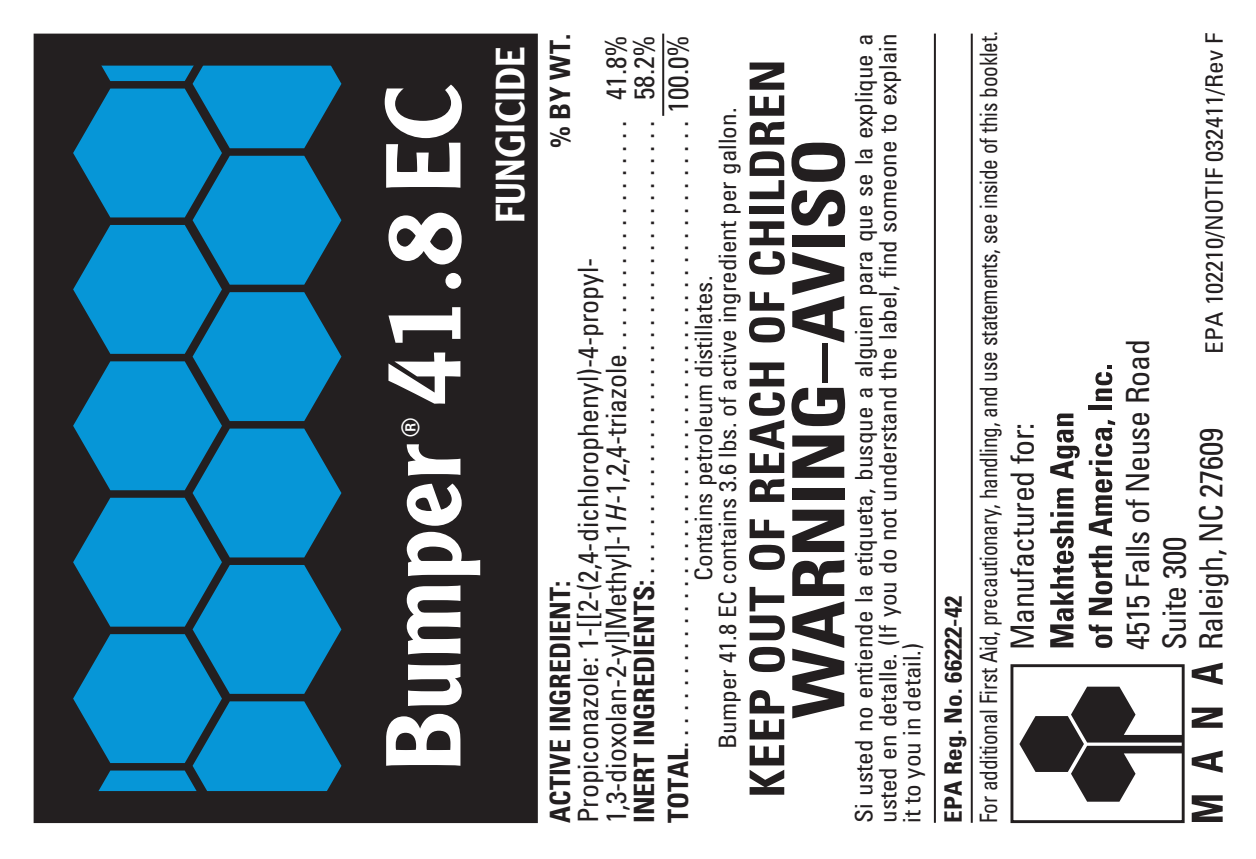
<style>
.page{position:relative;width:1256px;height:859px;background:#fff}
.page>*{position:absolute;margin:0;border:0;box-sizing:border-box;transform-origin:0 0}
.t1{font:500 104px "Clearface Gothic LH";letter-spacing:.015em;color:#fff}
.t2{font:700 condensed 72px "Univers";color:#231f20;scale:1.09 1}
.t3{font:700 condensed 48px "Univers";color:#231f20;scale:1.05 1}
.t4{font:500 40px "Clearface Gothic LH";color:#fff}
.t5{font:condensed 32px/36.8px "Univers";letter-spacing:-.01em;color:#231f20}
.t6{font:condensed 28px/28px "Univers";color:#231f20}
.t7{font:700 condensed 28px "Univers";color:#231f20}
.t8{font:condensed 24px/24px "Univers";color:#231f20;text-align:center;scale:1.05 1}
.t9{font:condensed 24px "Univers";color:#231f20;scale:.89 1}
.t10{font:700 condensed 24px "Univers";color:#231f20;scale:1.05 1}
.t11{font:700 24px "Univers";color:#fff}
.s1{font-style:italic}
.s2{font-weight:700}
</style>
<div class="page">
<div style="left:50px;top:50px;width:472px;height:757px;background:#231f20"></div>
<svg style="left:73px;top:67px;width:268px;height:723px"></svg>
<div style="left:34px;top:34px;width:504px;height:789px;border:32px solid #231f20"></div>
<hr style="left:662px;top:34px;width:2px;height:82px;background:#231f20">
<div style="left:1010px;top:664px;width:174px;height:159px;border:3px solid #231f20"></div>
<svg style="left:1019px;top:686px;width:164px;height:115px"></svg>
<svg style="left:1191px;top:795px;width:31px;height:27px"></svg>
<svg style="left:1191px;top:750px;width:31px;height:23px"></svg>
<svg style="left:1191px;top:707px;width:31px;height:21px"></svg>
<svg style="left:1191px;top:662px;width:31px;height:23px"></svg>
<svg style="left:1050px;top:488px;width:23px;height:159px"></svg>
<svg style="left:1050px;top:413px;width:29px;height:66px"></svg>
<svg style="left:1088px;top:624px;width:24px;height:24px"></svg>
<svg style="left:1088px;top:546px;width:24px;height:69px"></svg>
<svg style="left:1088px;top:420px;width:27px;height:116px"></svg>
<div style="left:1088px;top:405px;width:24px;height:5px;background:#231f20"></div>
<svg style="left:1095px;top:365px;width:17px;height:36px"></svg>
<hr style="left:933px;top:34px;width:2px;height:789px;background:#231f20">
<hr style="left:970px;top:34px;width:2px;height:789px;background:#231f20">
<h1 class="t1" style="left:359px;top:771px;width:688px;rotate:-90deg">Bumper 41.8 EC</h1>
<p class="t11" style="left:397px;top:437px;width:21px;rotate:-90deg">®</p>
<h3 class="t4" style="left:485px;top:223px;width:178px;rotate:-90deg">FUNGICIDE</h3>
<p class="t7" style="left:543px;top:148px;width:115px;rotate:-90deg">% by wt.</p>
<p class="t6" style="left:574px;top:823px;width:790px;rotate:-90deg">Propiconazole: 1-[[2-(2,4-dichlorophenyl)-4-propyl-<br>1,3-dioxolan-2-yl]Methyl]-1<span class="s1">h</span>-1,2,4-triazole . . . . . . . . . . . . . . . . . . . 41.8% <span class="s2">inert ingredients:</span> . . . . . . . . . . . . . . . . . . . . . . . . . . . . . . . . . . . . . 58.2%</p>
<p class="t6" style="left:664px;top:823px;width:790px;rotate:-90deg"><span class="s2">total</span>...................................................100.0%</p>
<p class="t8" style="left:691px;top:749px;width:609px;rotate:-90deg">Contains petroleum distillates.<br>Bumper 41.8 EC contains 3.6 lbs. of active ingredient per gallon.</p>
<p class="t7" style="left:543px;top:823px;width:243px;rotate:-90deg">active ingredient:</p>
<h3 class="t3" style="left:737px;top:797px;width:698px;rotate:-90deg">KEEP OUT OF REACH OF CHILDREN</h3>
<h2 class="t2" style="left:774px;top:718px;width:529px;rotate:-90deg">WARNING–AVISO</h2>
<p class="t8" style="left:851px;top:823px;width:753px;text-align:justify;rotate:-90deg">Si usted no entiende la etiqueta, busque a alguien para que se la explique a usted en detalle. (If you do not understand the label, find someone to explain it to you in detail.)</p>
<p class="t10" style="left:938px;top:823px;width:218px;rotate:-90deg">EPA Reg. No. 66222-42</p>
<p class="t9" style="left:973px;top:823px;width:887px;rotate:-90deg">For additional First Aid, precautionary, handling, and use statements, see inside of this booklet.</p>
<p class="t8" style="left:1201px;top:353px;width:307px;rotate:-90deg">EPA 102210/NOTIF 032411/Rev F</p>
<h3 class="t5" style="left:1119px;top:650px;width:312px;rotate:-90deg">4515 Falls of Neuse Road<br>Suite 300<br>Raleigh, NC 27609</h3>
<h3 class="t5" style="left:1003px;top:650px;width:229px;rotate:-90deg">Manufactured for:</h3>
</div>
